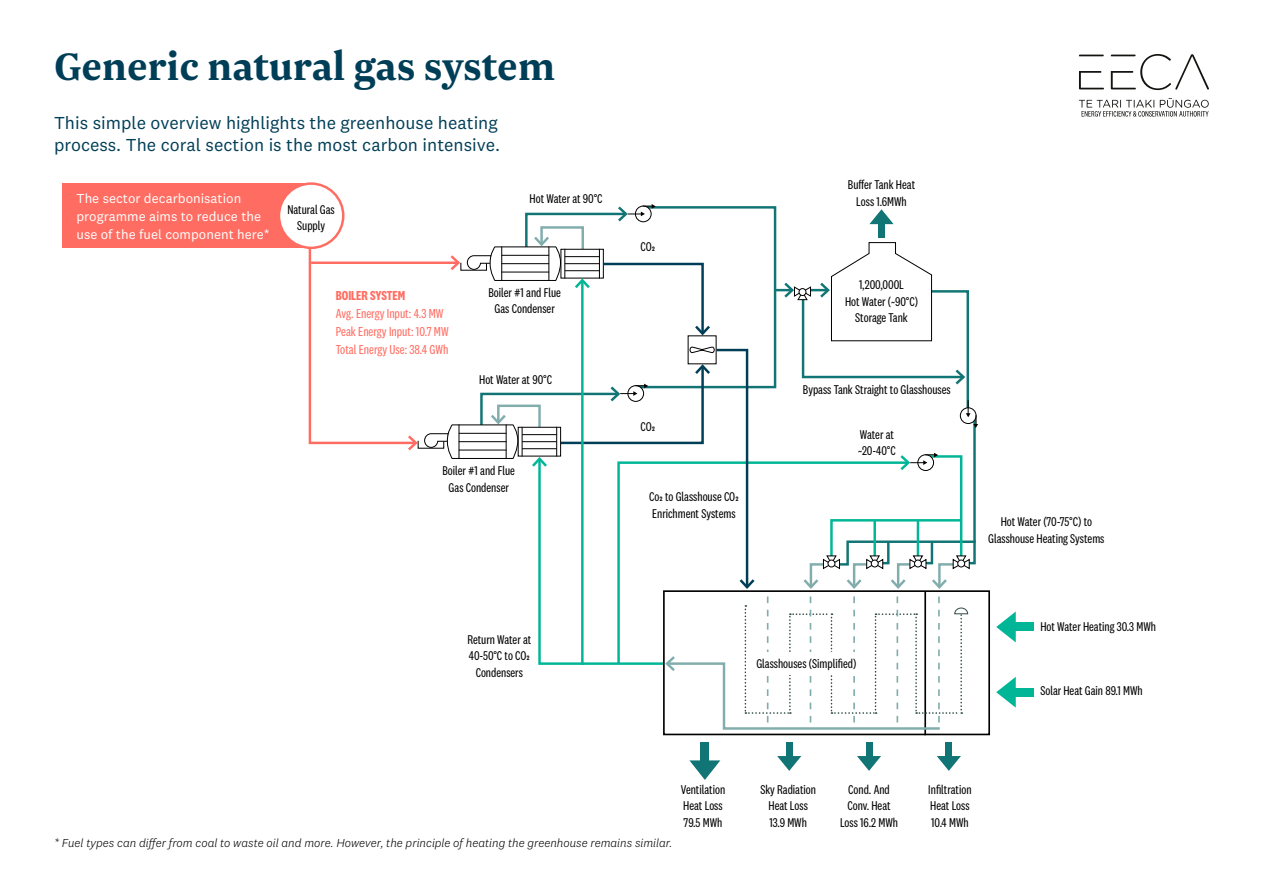
<style>
.page{position:relative;width:1263px;height:893px;background:#fff}
.page>*{position:absolute;margin:0;border:0;box-sizing:border-box;transform-origin:0 0}
.t1{font:700 45px "Newzald";color:#003e57}
.t2{font:18px/22.5px "National 2";color:#003e57}
.t3{font:13.5px/18px "National 2";color:#fff}
.t4{font:13.5px/18px "National 2 Condensed";color:#ff6d62}
.t5{font:700 13.5px "National 2 Condensed Test";color:#ff6d62}
.t6{font:13.2px/16.5px "National 2 Condensed";color:#000;text-align:center}
.t7{font:italic 300 12px "National 2";color:#000}
</style>
<div class="page">
<div style="left:63px;top:184px;width:248px;height:64px;background:#ff6d62"></div>
<div style="left:663px;top:590px;width:327px;height:145px;border:2px solid #000"></div>
<hr style="left:924px;top:592px;width:2px;height:143px;background:#000">
<div style="left:1014px;top:623px;width:20px;height:8px;background:#00b696"></div>
<svg style="left:996px;top:611px;width:20px;height:31px"></svg>
<div style="left:1014px;top:688px;width:20px;height:9px;background:#00b696"></div>
<svg style="left:996px;top:677px;width:20px;height:31px"></svg>
<div style="left:700px;top:742px;width:9px;height:20px;background:#127575"></div>
<svg style="left:689px;top:760px;width:31px;height:20px"></svg>
<div style="left:786px;top:742px;width:7px;height:15px;background:#127575"></div>
<svg style="left:777px;top:756px;width:24px;height:15px"></svg>
<div style="left:865px;top:742px;width:7px;height:15px;background:#127575"></div>
<svg style="left:857px;top:756px;width:24px;height:15px"></svg>
<div style="left:945px;top:742px;width:7px;height:15px;background:#127575"></div>
<svg style="left:937px;top:756px;width:24px;height:15px"></svg>
<svg style="left:308px;top:204px;width:670px;height:527px"></svg>
<svg style="left:1079px;top:54px;width:130px;height:63px"></svg>
<div style="left:279px;top:184px;width:64px;height:64px;background:#fff;border-radius:50%"></div>
<div style="left:278px;top:182px;width:66px;height:67px;border:2px solid #ff6d62;border-radius:50%"></div>
<h1 class="t1" style="left:54px;top:38px;width:502px">Generic natural gas system</h1>
<h2 class="t2" style="left:54px;top:111px;width:448px">This simple overview highlights the greenhouse heating process. The coral section is the most carbon intensive.</h2>
<p class="t3" style="left:76px;top:189px;width:195px">The sector decarbonisation programme aims to reduce the use of the fuel component here*</p>
<p class="t6" style="left:530px;top:191px;width:74px">Hot Water at 90°C</p>
<p class="t6" style="left:287px;top:201px;width:49px">Natural Gas<br>Supply</p>
<p class="t5" style="left:336px;top:288px;width:71px">BOILER SYSTEM</p>
<p class="t4" style="left:336px;top:304px;width:114px">Avg. Energy Input: 4.3 MW<br>Peak Energy Input: 10.7 MW<br>Total Energy Use: 38.4 GWh</p>
<p class="t6" style="left:488px;top:284px;width:74px">Boiler #1 and Flue<br>Gas Condenser</p>
<p class="t6" style="left:479px;top:371px;width:74px">Hot Water at 90°C</p>
<p class="t6" style="left:442px;top:463px;width:74px">Boiler #1 and Flue<br>Gas Condenser</p>
<p class="t6" style="left:467px;top:631px;width:65px">Return Water at<br>40-50°C to CO2<br>Condensers</p>
<p class="t6" style="left:640px;top:238px;width:16px">CO2</p>
<p class="t6" style="left:640px;top:418px;width:16px">CO2</p>
<p class="t6" style="left:649px;top:488px;width:91px;text-align:left">Co2 to Glasshouse CO2<br>Enrichment Systems</p>
<p class="t6" style="left:848px;top:176px;width:69px">Buffer Tank Heat<br>Loss 1.6MWh</p>
<p class="t6" style="left:845px;top:276px;width:74px">1,200,000L<br>Hot Water (~90°C)<br>Storage Tank</p>
<p class="t6" style="left:803px;top:381px;width:149px">Bypass Tank Straight to Glasshouses</p>
<p class="t6" style="left:858px;top:426px;width:39px;text-align:left">Water at ~20-40°C</p>
<p class="t6" style="left:756px;top:655px;width:101px">Glasshouses (Simplified)</p>
<p class="t6" style="left:988px;top:514px;width:118px">Hot Water (70-75°C) to<br>Glasshouse Heating Systems</p>
<p class="t6" style="left:1040px;top:619px;width:117px">Hot Water Heating 30.3 MWh</p>
<p class="t6" style="left:1040px;top:682px;width:104px">Solar Heat Gain 89.1 MWh</p>
<p class="t7" style="left:54px;top:836px;width:620px">* Fuel types can differ from coal to waste oil and more. However, the principle of heating the greenhouse remains similar.</p>
<p class="t6" style="left:681px;top:781px;width:46px;text-align:left">Ventilation<br>Heat Loss<br>79.5 MWh</p>
<p class="t6" style="left:760px;top:781px;width:57px">Sky Radiation<br>Heat Loss<br>13.9 MWh</p>
<p class="t6" style="left:840px;top:781px;width:60px">Cond. And<br>Conv. Heat<br>Loss 16.2 MWh</p>
<p class="t6" style="left:928px;top:781px;width:45px;text-align:left">Infiltration<br>Heat Loss<br>10.4 MWh</p>
</div>
